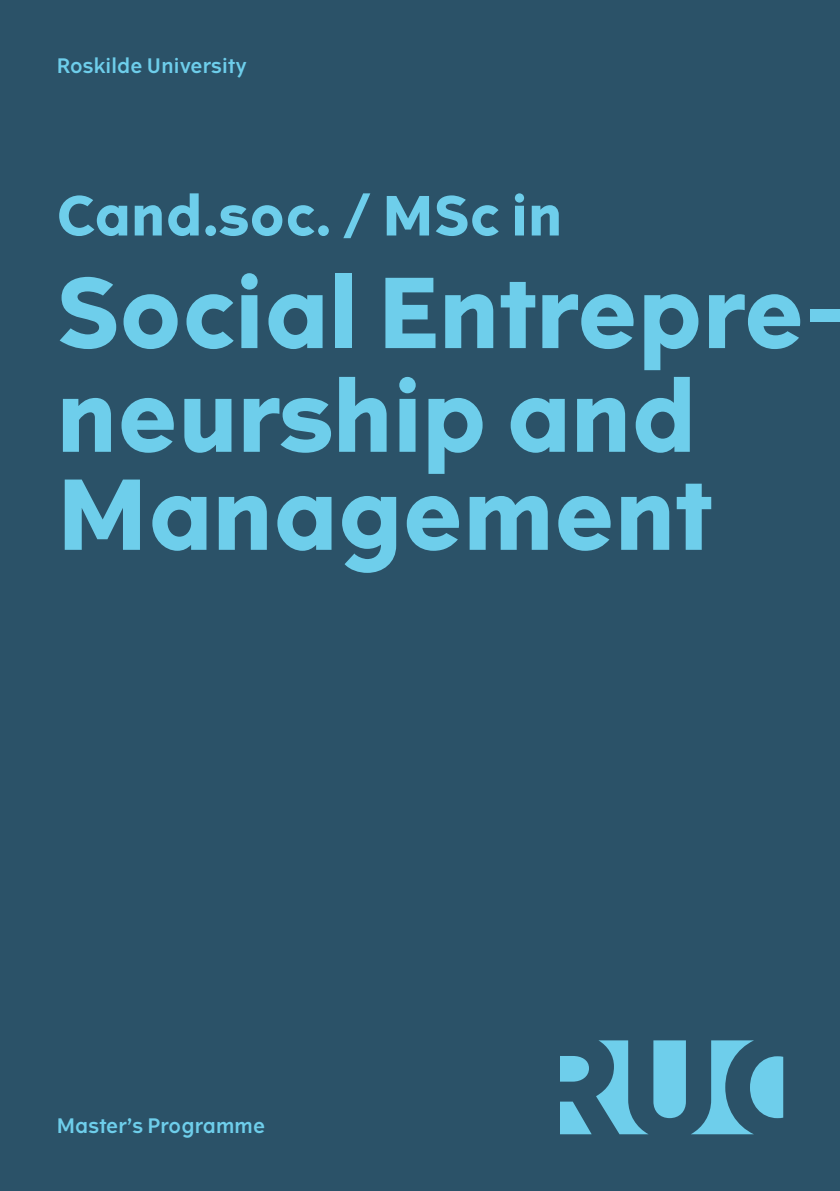
<style>
.page{position:relative;width:840px;height:1191px;background:#fff}
.page>*{position:absolute;margin:0;border:0;box-sizing:border-box;transform-origin:0 0}
.Heading_1_-_Bold_34_-_lysblå{font:700 96px/98px "The Wave";color:#6eceeb}
.Heading_1_-_Bold_34_-_lysblå-2{font:700 54px "The Wave";letter-spacing:.01em;color:#6eceeb}
.Brødtekst_Regular_8_12{font:20px "The Wave D Bd";letter-spacing:.01em;color:#6eceeb}
</style>
<div class="page">
<div style="left:0;top:0;width:839px;height:1191px;background:#2b5268"></div>
<svg style="left:560px;top:1040px;width:222px;height:94px"></svg>
<p class="Brødtekst_Regular_8_12" style="left:57px;top:53px;width:191px">Roskilde University</p>
<p class="Heading_1_-_Bold_34_-_lysblå-2" style="left:57px;top:181px;width:506px">Cand.soc. / MSc in</p>
<p class="Heading_1_-_Bold_34_-_lysblå" style="left:57px;top:267px;width:812px">Social Entrepre–</p>
<p class="Heading_1_-_Bold_34_-_lysblå" style="left:57px;top:370px;width:656px">neurship and<br>Management</p>
<p class="Brødtekst_Regular_8_12" style="left:57px;top:1113px;width:210px">Master’s Programme</p>
</div>
